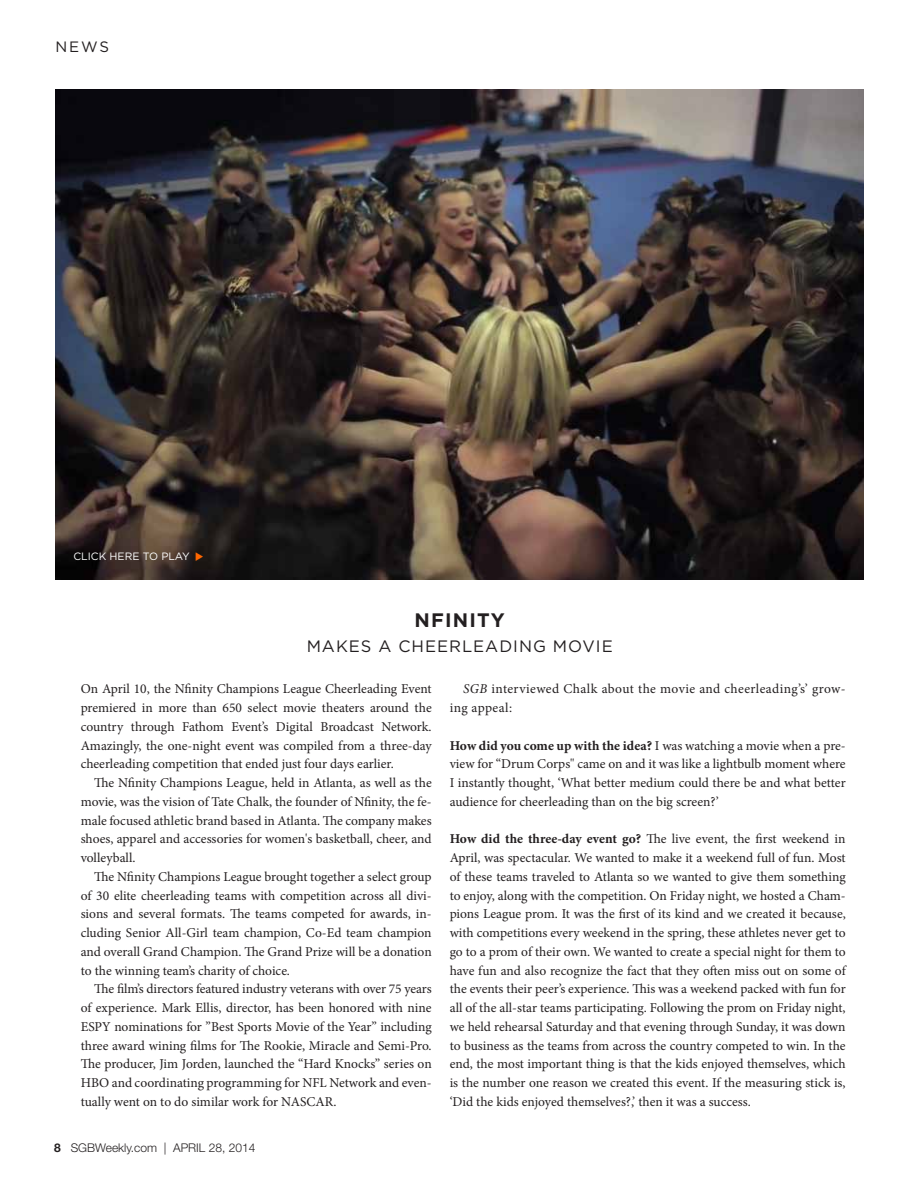
<style>
.page{position:relative;width:918px;height:1188px;background:#fff}
.page>*{position:absolute;margin:0;border:0;box-sizing:border-box;transform-origin:0 0}
.t1{font:700 19.5px "Gotham";color:#231f20}
.t2{font:16.5px "Gotham";color:#231f20}
.t3{font:15px "Gotham";color:#231f20}
.t4{font:13.5px/18.8px "Minion Pro";color:#231f20;text-align:justify}
.t5{font:13.5px/18.8px "Minion Pro";letter-spacing:.03em;color:#231f20}
.t6{font:300 12px "Helvetica Neue";color:#231f20}
.t7{font:10.65px "Gotham";color:#fff}
.s1{font-weight:700}
.s2{font-style:italic}
</style>
<div class="page">
<img style="left:55px;top:90px;width:809px;height:490px">
<svg style="left:196px;top:552px;width:7px;height:9px"></svg>
<p class="t3" style="left:55px;top:37px;width:55px">NEWS</p>
<p class="t7" style="left:73px;top:550px;width:118px">CLICK HERE TO PLAY</p>
<h1 class="t1" style="left:415px;top:607px;width:29px">Nfinit</h1>
<h1 class="t1" style="left:491px;top:607px;width:15px">y</h1>
<p class="t2" style="left:307px;top:636px;width:29px">MAKES</p>
<p class="t2" style="left:378px;top:636px;width:47px">A CHEERLEADING</p>
<p class="t2" style="left:553px;top:636px;width:27px">MOVIE</p>
<p class="t4" style="left:81px;top:680px;width:353px">On April 10, the Nfinity Champions League Cheerleading Event premiered in more than 650 select movie theaters around the country through Fathom Event’s Digital Broadcast Network.<br>Amazingly, the one-night event was compiled from a three-day cheerleading competition that ended just four days earlier.</p>
<p class="t4" style="left:81px;top:773px;width:353px;text-indent:14px">The Nfinity Champions League, held in Atlanta, as well as the movie, was the vision of Tate Chalk, the founder of Nfinity, the fe&shy;male focused athletic brand based in Atlanta. The company makes shoes, apparel and accessories for women's basketball, cheer, and volleyball.</p>
<p class="t4" style="left:81px;top:867px;width:353px;text-indent:14px">The Nfinity Champions League brought together a select group of 30 elite cheerleading teams with competition across all divi&shy;sions and several formats. The teams competed for awards, in&shy;cluding Senior All-Girl team champion, Co-Ed team champion and overall Grand Champion. The Grand Prize will be a donation to the winning team’s charity of choice.</p>
<p class="t4" style="left:81px;top:980px;width:353px;text-indent:14px">The film’s directors featured industry veterans with over 75 years of experience. Mark Ellis, director, has been honored with nine ESPY nominations for ”Best Sports Movie of the Year” including three award wining films for The Rookie, Miracle and Semi-Pro.<br>The producer, Jim Jorden, launched the “Hard Knocks” series on HBO and coordinating programming for NFL Network and even&shy;tually went on to do similar work for NASCAR.</p>
<p class="t6" style="left:54px;top:1140px;width:203px"><span class="s1">8</span> SGBWeekly.com | APRIL 28, 2014</p>
<p class="t5" style="left:450px;top:680px;width:398px;text-indent:14px"><span class="s2">SGB</span> interviewed Chalk about the movie and cheerleading’s’ grow&shy;ing appeal:</p>
<p class="t4" style="left:450px;top:736px;width:398px"><span class="s1">How did you come up with the idea?</span> I was watching a movie when a pre&shy;view for “Drum Corps" came on and it was like a lightbulb moment where I instantly thought, ‘What better medium could there be and what better audience for cheerleading than on the big screen?’</p>
<p class="t4" style="left:450px;top:830px;width:398px"><span class="s1">How did the three-day event go?</span> The live event, the first weekend in April, was spectacular. We wanted to make it a weekend full of fun. Most of these teams traveled to Atlanta so we wanted to give them something to enjoy, along with the competition. On Friday night, we hosted a Cham&shy;pions League prom. It was the first of its kind and we created it because, with competitions every weekend in the spring, these athletes never get to go to a prom of their own. We wanted to create a special night for them to have fun and also recognize the fact that they often miss out on some of the events their peer’s experience. This was a weekend packed with fun for all of the all-star teams participating. Following the prom on Friday night, we held rehearsal Saturday and that evening through Sunday, it was down to business as the teams from across the country competed to win. In the end, the most important thing is that the kids enjoyed themselves, which is the number one reason we created this event. If the measuring stick is, ‘Did the kids enjoyed themselves?,’ then it was a success.</p>
</div>
